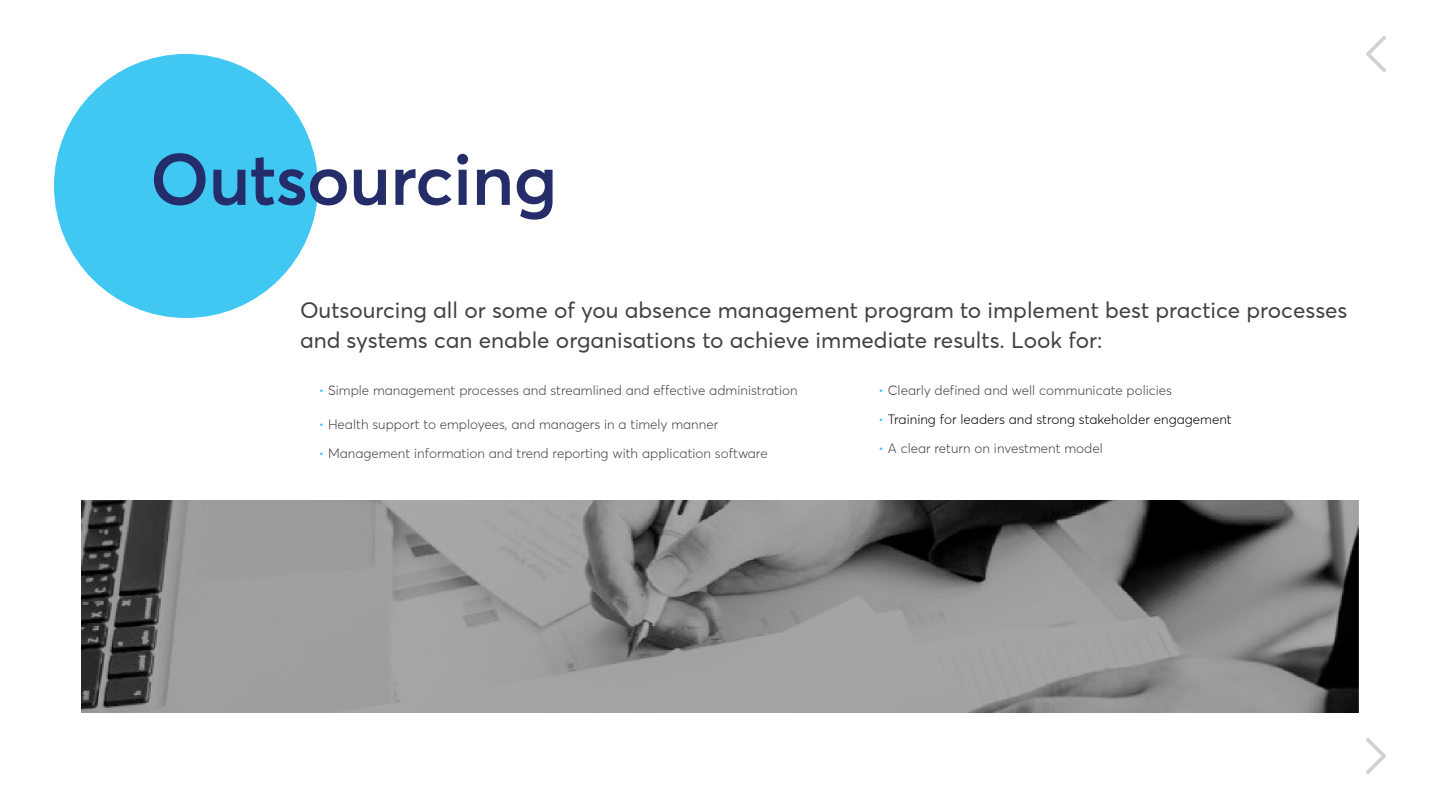
<style>
.page{position:relative;width:1440px;height:810px;background:#fff}
.page>*{position:absolute;margin:0;border:0;box-sizing:border-box;transform-origin:0 0}
.t1{font:600 72px "Averta Std";letter-spacing:-.01em;color:#252c6a}
.t2{font:22.5px/30px "Averta Std";color:#414042}
.t3{font:300 13.5px "Averta Std";color:#414042}
.t4{font:300 13.5px "Averta Std";color:#000}
.s1{color:#40c7f2}
</style>
<div class="page">
<div style="left:54px;top:54px;width:264px;height:264px;background:#40c7f2;border-radius:50%"></div>
<img style="left:81px;top:501px;width:1278px;height:211px">
<svg style="left:1366px;top:36px;width:20px;height:36px"></svg>
<svg style="left:1366px;top:738px;width:20px;height:36px"></svg>
<p class="t1" style="left:150px;top:134px;width:409px">Outsourcing</p>
<p class="t2" style="left:300px;top:295px;width:1049px">Outsourcing all or some of you absence management program to implement best practice processes and systems can enable organisations to achieve immediate results. Look for:</p>
<p class="t3" style="left:319px;top:382px;width:480px"><span class="s1">•</span> Simple management processes and streamlined and effective administration</p>
<p class="t3" style="left:319px;top:415px;width:401px"><span class="s1">•</span> Health support to employees, and managers in a timely manner</p>
<p class="t3" style="left:319px;top:445px;width:450px"><span class="s1">•</span> Management information and trend reporting with application software</p>
<p class="t3" style="left:879px;top:382px;width:295px"><span class="s1">•</span> Clearly defined and well communicate policies</p>
<p class="t4" style="left:879px;top:411px;width:355px"><span class="s1">•</span> Training for leaders and strong stakeholder engagement</p>
<p class="t3" style="left:879px;top:440px;width:226px"><span class="s1">•</span> A clear return on investment model</p>
</div>
